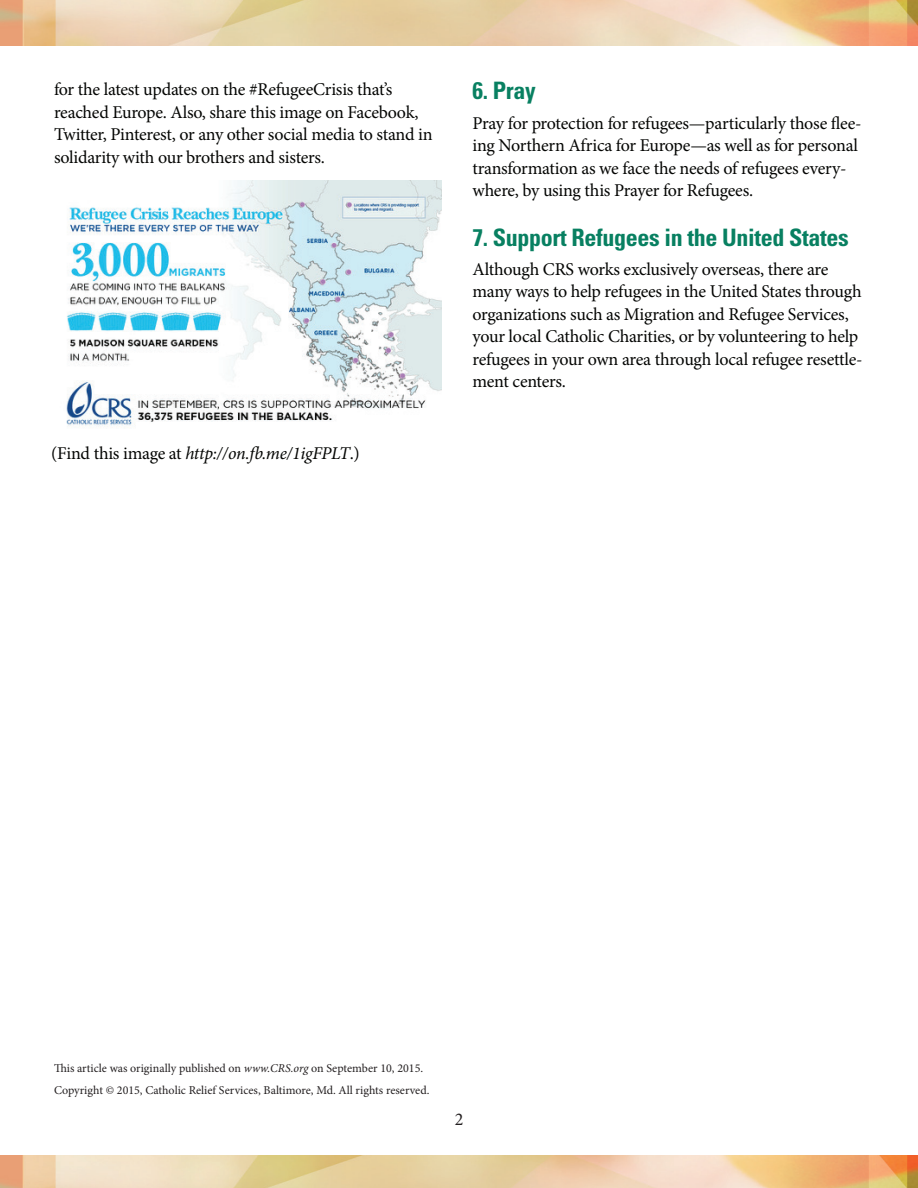
<style>
.page{position:relative;width:918px;height:1188px;background:#fff}
.page>*{position:absolute;margin:0;border:0;box-sizing:border-box;transform-origin:0 0}
.t1{font:700 condensed 24px "Univers LT Std";letter-spacing:-.015em;color:#088061}
.t2{font:18px/22.5px "Minion Pro";letter-spacing:-.015em;color:#040503}
.t3{font:italic 18px "Minion Pro";letter-spacing:-.02em;color:#040503}
.t4{font:18px "Minion Pro";color:#231f20}
.t5{font:12px/21.8px "Minion Pro";color:#231f20}
.s1{font-style:normal}
.s2{font-style:italic}
</style>
<div class="page">
<img style="left:0;top:1156px;width:918px;height:32px">
<img style="left:0;top:0;width:918px;height:45px">
<img style="left:66px;top:180px;width:375px;height:247px">
<p class="t2" style="left:54px;top:78px;width:380px">for the latest updates on the #RefugeeCrisis that’s reached Europe. Also, share this image on Facebook, Twitter, Pinterest, or any other social media to stand in solidarity with our brothers and sisters.</p>
<h1 class="t1" style="left:472px;top:76px;width:65px">6. Pray</h1>
<p class="t2" style="left:472px;top:112px;width:391px">Pray for protection for refugees—particularly those flee&shy;ing Northern Africa for Europe—as well as for personal transformation as we face the needs of refugees every&shy;where, by using this Prayer for Refugees.</p>
<h1 class="t1" style="left:472px;top:222px;width:378px">7. Support Refugees in the United States</h1>
<p class="t2" style="left:472px;top:258px;width:392px">Although CRS works exclusively overseas, there are many ways to help refugees in the United States through organizations such as Migration and Refugee Services, your local Catholic Charities, or by volunteering to help refugees in your own area through local refugee resettle&shy;ment centers.</p>
<p class="t3" style="left:51px;top:441px;width:310px"><span class="s1">(Find this image at</span> http://on.fb.me/1igFPLT<span class="s1">.)</span></p>
<p class="t5" style="left:54px;top:1058px;width:377px">This article was originally published on <span class="s2">www.CRS.org</span> on September 10, 2015.<br>Copyright © 2015, Catholic Relief Services, Baltimore, Md. All rights reserved.</p>
<p class="t4" style="left:455px;top:1107px;width:10px">2</p>
</div>
